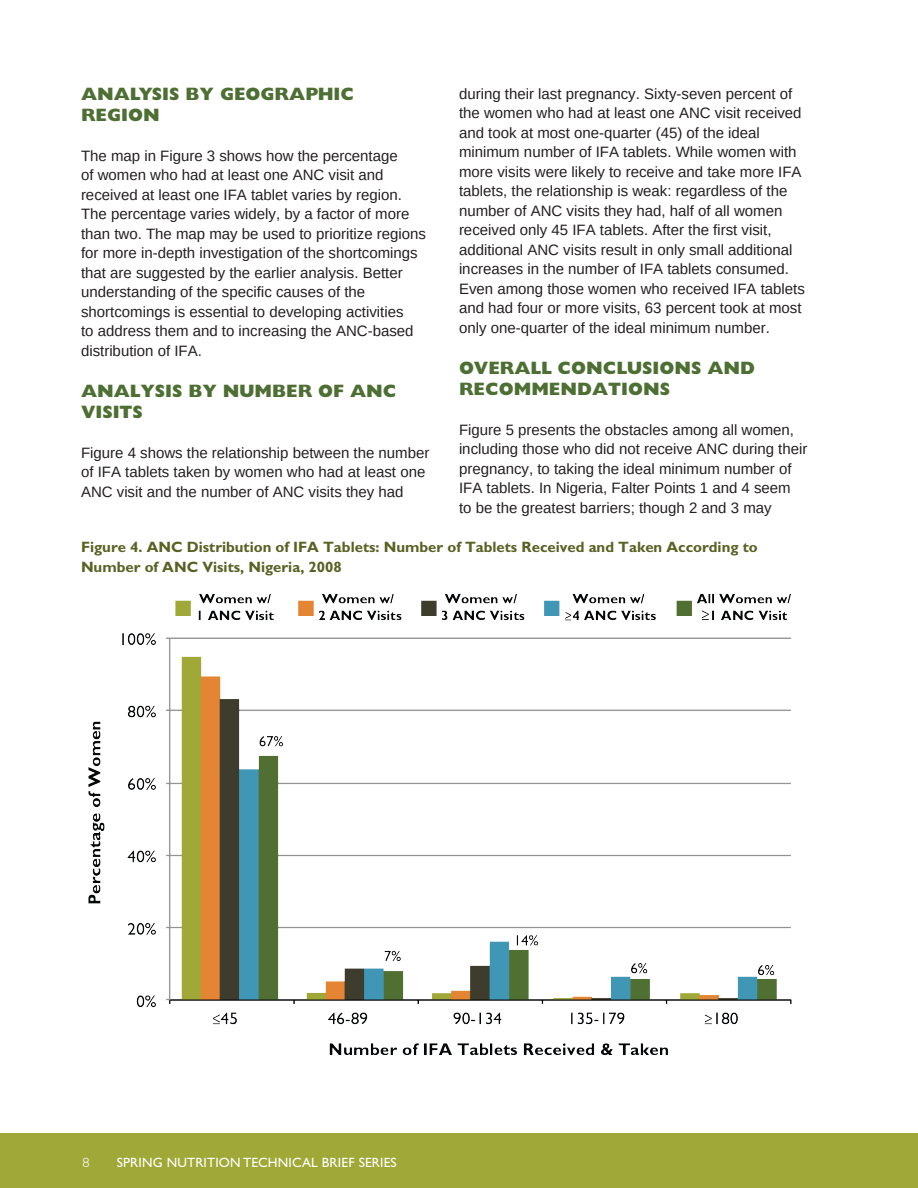
<style>
.page{position:relative;width:918px;height:1188px;background:#fff}
.page>*{position:absolute;margin:0;border:0;box-sizing:border-box;transform-origin:0 0}
.subhead_1{font:800 18px/21px "Gill Sans Std";color:#4e6f33}
.body_text{font:15px/19.5px "Arimo";color:#231f20}
.figure_title{font:700 15px/19.5px "Gill Sans Std";color:#596123}
.t1{font:13.5px "Gill Sans Std";letter-spacing:.01em;color:#fff}
.t2{font:300 13.5px "Gill Sans Std";color:#fff;scale:1.15 1}
</style>
<div class="page">
<div style="left:0;top:1133px;width:918px;height:55px;background:#a0a837"></div>
<img style="left:88px;top:593px;width:704px;height:462px">
<h1 class="subhead_1" style="left:81px;top:83px;width:275px">ANALYSIS BY GEOGRAPHIC<br>REGION</h1>
<p class="body_text" style="left:81px;top:146px;width:347px">The map in Figure 3 shows how the percentage<br>of women who had at least one ANC visit and received at least one IFA tablet varies by region.<br>The percentage varies widely, by a factor of more than two. The map may be used to prioritize regions for more in-depth investigation of the shortcomings that are suggested by the earlier analysis. Better understanding of the specific causes of the shortcomings is essential to developing activities<br>to address them and to increasing the ANC-based distribution of IFA.</p>
<h1 class="subhead_1" style="left:81px;top:380px;width:317px">ANALYSIS BY NUMBER OF ANC<br>VISITS</h1>
<p class="body_text" style="left:81px;top:443px;width:350px">Figure 4 shows the relationship between the number of IFA tablets taken by women who had at least one<br>ANC visit and the number of ANC visits they had</p>
<p class="body_text" style="left:459px;top:84px;width:347px">during their last pregnancy. Sixty-seven percent of the women who had at least one ANC visit received and took at most one-quarter (45) of the ideal minimum number of IFA tablets. While women with more visits were likely to receive and take more IFA tablets, the relationship is weak: regardless of the number of ANC visits they had, half of all women received only 45 IFA tablets. After the first visit, additional ANC visits result in only small additional increases in the number of IFA tablets consumed.<br>Even among those women who received IFA tablets and had four or more visits, 63 percent took at most only one-quarter of the ideal minimum number.</p>
<h1 class="subhead_1" style="left:459px;top:357px;width:298px">OVERALL CONCLUSIONS AND<br>RECOMMENDATIONS</h1>
<p class="body_text" style="left:459px;top:420px;width:350px">Figure 5 presents the obstacles among all women, including those who did not receive ANC during their pregnancy, to taking the ideal minimum number of IFA tablets. In Nigeria, Falter Points 1 and 4 seem<br>to be the greatest barriers; though 2 and 3 may</p>
<p class="figure_title" style="left:81px;top:538px;width:678px">Figure 4. ANC Distribution of IFA Tablets: Number of Tablets Received and Taken According to<br>Number of ANC Visits, Nigeria, 2008</p>
<p class="t2" style="left:82px;top:1155px;width:8px">8</p>
<p class="t1" style="left:117px;top:1154px;width:281px">SPRING NUTRITION TECHNICAL BRIEF SERIES</p>
</div>
